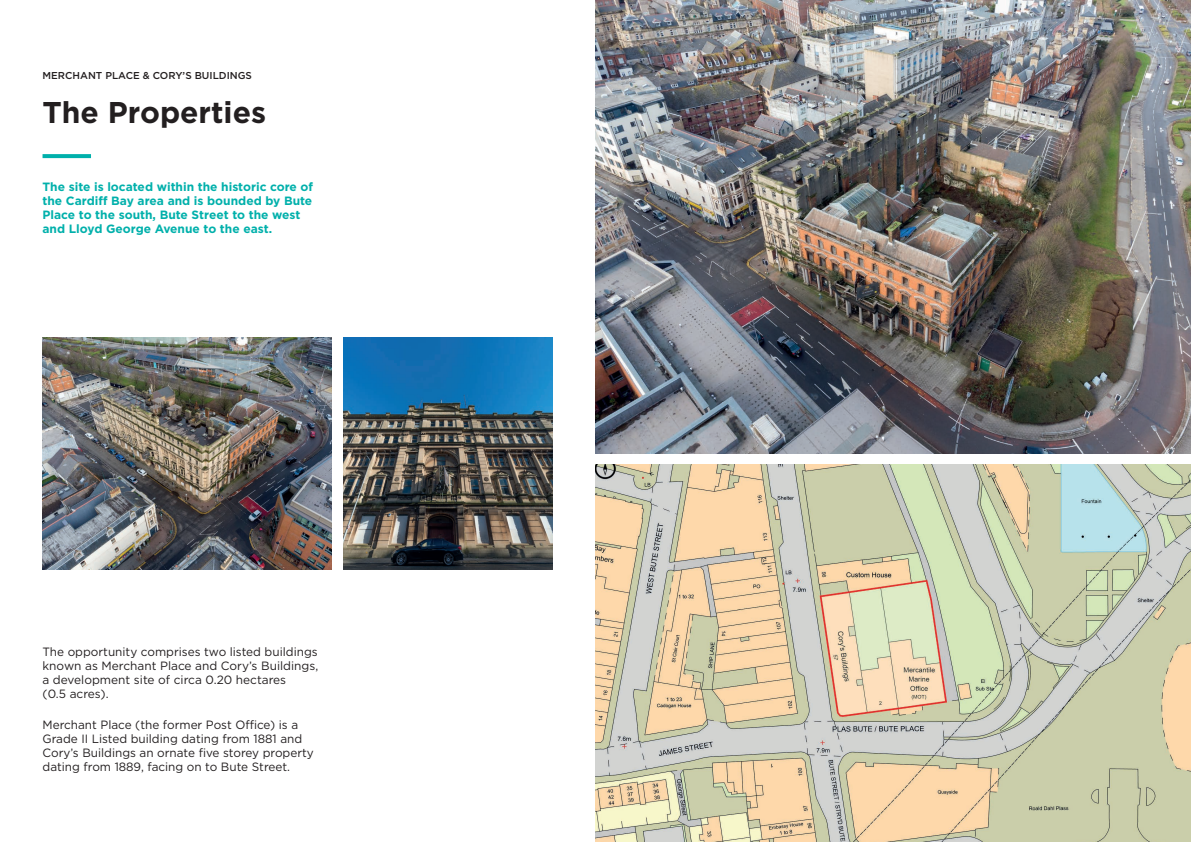
<style>
.page{position:relative;width:1191px;height:842px;background:#fff}
.page>*{position:absolute;margin:0;border:0;box-sizing:border-box;transform-origin:0 0}
.t1{font:700 30px "Gotham";color:#231f20}
.t2{font:12px/14px "Gotham";color:#231f20}
.t3{font:700 12px/14px "Gotham";color:#00b0ab}
.t4{font:500 10px "Gotham";color:#231f20}
</style>
<div class="page">
<img style="left:595px;top:0;width:596px;height:454px">
<img style="left:595px;top:465px;width:596px;height:377px">
<img style="left:43px;top:337px;width:289px;height:233px">
<img style="left:343px;top:337px;width:210px;height:233px">
<svg style="left:43px;top:154px;width:48px;height:4px"></svg>
<p class="t4" style="left:43px;top:69px;width:211px">MERCHANT PLACE &amp; CORY’S BUILDINGS</p>
<h1 class="t1" style="left:43px;top:93px;width:225px">The Properties</h1>
<p class="t3" style="left:43px;top:180px;width:272px">The site is located within the historic core of the Cardiff Bay area and is bounded by Bute Place to the south, Bute Street to the west and Lloyd George Avenue to the east.</p>
<p class="t2" style="left:43px;top:645px;width:277px">The opportunity comprises two listed buildings known as Merchant Place and Cory’s Buildings, a development site of circa 0.20 hectares<br>(0.5 acres).</p>
<p class="t2" style="left:43px;top:718px;width:273px">Merchant Place (the former Post Office) is a Grade II Listed building dating from 1881 and Cory’s Buildings an ornate five storey property dating from 1889, facing on to Bute Street.</p>
</div>
